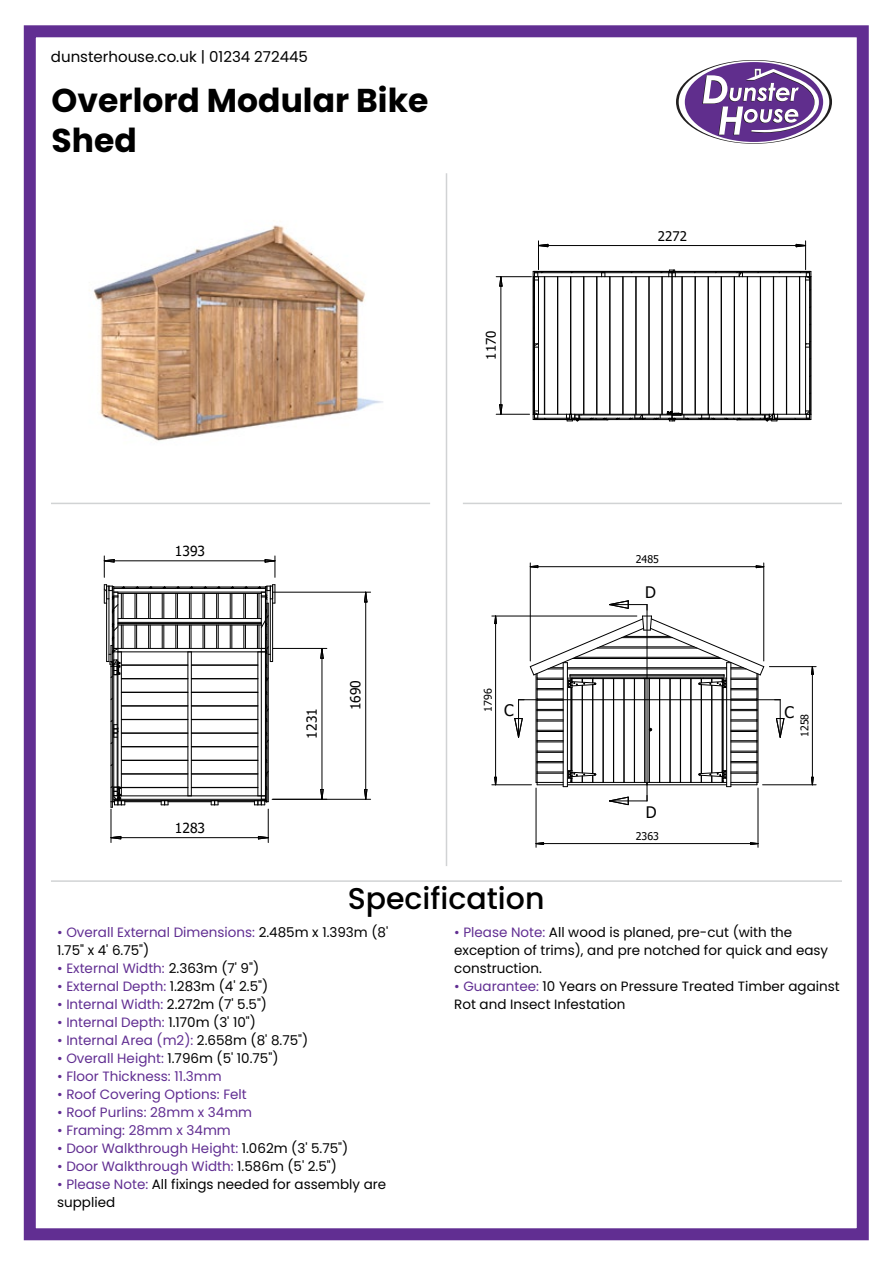
<style>
.page{position:relative;width:893px;height:1263px;background:#fff}
.page>*{position:absolute;margin:0;border:0;box-sizing:border-box;transform-origin:0 0}
.t1{font:700 33px/39.6px "Poppins";color:#000}
.t2{font:500 30px "Poppins";color:#000}
.t3{font:15.9px "Tahoma";color:#000}
.t4{font:15px "Poppins";color:#000}
.t5{font:13.8px "Tahoma";color:#000}
.t6{font:13.5px/18px "Poppins";color:#000}
.t7{font:13.5px "Poppins";color:#612e92}
.t8{font:13.35px "Tahoma";color:#000}
.t9{font:10.65px "Tahoma";color:#000}
.s1{color:#612e92}
.s2{color:#000}
</style>
<div class="page">
<svg style="left:676px;top:60px;width:156px;height:84px"></svg>
<svg style="left:679px;top:61px;width:150px;height:82px"></svg>
<div style="left:685px;top:62px;width:138px;height:80px;background:#602e8d;border-radius:50%"></div>
<svg style="left:702px;top:69px;width:117px;height:66px"></svg>
<div style="left:24px;top:25px;width:845px;height:1215px;border:12px solid #612e92"></div>
<hr style="left:51px;top:880px;width:791px;height:2px;background:#d1d3d4">
<hr style="left:446px;top:173px;width:1px;height:693px;background:#d1d3d4">
<hr style="left:51px;top:503px;width:379px;height:1px;background:#d1d3d4">
<hr style="left:463px;top:503px;width:379px;height:1px;background:#d1d3d4">
<img style="left:89px;top:225px;width:294px;height:216px">
<svg style="left:499px;top:277px;width:3px;height:10px"></svg>
<svg style="left:499px;top:404px;width:3px;height:10px"></svg>
<hr style="left:501px;top:286px;width:1px;height:119px;background:#000">
<hr style="left:496px;top:414px;width:34px;height:1px;background:#000">
<hr style="left:496px;top:276px;width:35px;height:1px;background:#000">
<svg style="left:533px;top:241px;width:279px;height:181px"></svg>
<svg style="left:104px;top:584px;width:172px;height:224px"></svg>
<svg style="left:364px;top:591px;width:3px;height:12px"></svg>
<svg style="left:364px;top:789px;width:3px;height:10px"></svg>
<hr style="left:365px;top:602px;width:1px;height:187px;background:#000">
<hr style="left:272px;top:799px;width:99px;height:1px;background:#000">
<hr style="left:273px;top:592px;width:98px;height:1px;background:#000">
<svg style="left:320px;top:789px;width:4px;height:10px"></svg>
<svg style="left:320px;top:647px;width:4px;height:12px"></svg>
<hr style="left:322px;top:658px;width:1px;height:131px;background:#000">
<hr style="left:273px;top:648px;width:54px;height:1px;background:#000">
<hr style="left:114px;top:560px;width:151px;height:1px;background:#000">
<svg style="left:265px;top:556px;width:11px;height:21px"></svg>
<svg style="left:103px;top:556px;width:12px;height:21px"></svg>
<svg style="left:110px;top:836px;width:12px;height:3px"></svg>
<svg style="left:258px;top:836px;width:10px;height:3px"></svg>
<hr style="left:121px;top:837px;width:137px;height:1px;background:#000">
<hr style="left:111px;top:809px;width:1px;height:33px;background:#000">
<hr style="left:268px;top:809px;width:1px;height:33px;background:#000">
<svg style="left:514px;top:600px;width:270px;height:205px"></svg>
<svg style="left:494px;top:615px;width:3px;height:9px"></svg>
<svg style="left:494px;top:777px;width:3px;height:9px"></svg>
<hr style="left:495px;top:623px;width:1px;height:154px;background:#000">
<hr style="left:492px;top:784px;width:39px;height:1px;background:#000">
<hr style="left:492px;top:616px;width:145px;height:1px;background:#000">
<svg style="left:811px;top:667px;width:3px;height:8px"></svg>
<svg style="left:811px;top:777px;width:3px;height:9px"></svg>
<hr style="left:812px;top:674px;width:1px;height:103px;background:#000">
<hr style="left:769px;top:666px;width:47px;height:1px;background:#000">
<hr style="left:763px;top:784px;width:53px;height:1px;background:#000">
<svg style="left:529px;top:565px;width:9px;height:3px"></svg>
<svg style="left:756px;top:565px;width:9px;height:3px"></svg>
<hr style="left:538px;top:566px;width:218px;height:1px;background:#000">
<hr style="left:763px;top:563px;width:1px;height:98px;background:#000">
<hr style="left:530px;top:563px;width:1px;height:98px;background:#000">
<svg style="left:535px;top:842px;width:9px;height:3px"></svg>
<svg style="left:750px;top:842px;width:8px;height:3px"></svg>
<hr style="left:544px;top:843px;width:206px;height:1px;background:#000">
<hr style="left:536px;top:788px;width:1px;height:59px;background:#000">
<hr style="left:758px;top:788px;width:1px;height:59px;background:#000">
<p class="t4" style="left:51px;top:48px;width:259px">dunsterhouse.co.uk | 01234 272445</p>
<h1 class="t1" style="left:52px;top:81px;width:378px">Overlord Modular Bike<br>Shed</h1>
<p class="t8" style="left:482px;top:360px;width:31px;rotate:-90deg">1170</p>
<p class="t8" style="left:658px;top:227px;width:31px">2272</p>
<p class="t5" style="left:175px;top:541px;width:32px">1393</p>
<p class="t5" style="left:175px;top:818px;width:32px">1283</p>
<p class="t5" style="left:303px;top:739px;width:32px;rotate:-90deg">1231</p>
<p class="t5" style="left:346px;top:710px;width:32px;rotate:-90deg">1690</p>
<p class="t9" style="left:636px;top:552px;width:25px">2485</p>
<p class="t3" style="left:645px;top:581px;width:12px">D</p>
<p class="t9" style="left:481px;top:712px;width:25px;rotate:-90deg">1796</p>
<p class="t3" style="left:504px;top:700px;width:11px">C</p>
<p class="t3" style="left:784px;top:701px;width:11px">C</p>
<p class="t9" style="left:797px;top:737px;width:25px;rotate:-90deg">1258</p>
<p class="t3" style="left:646px;top:802px;width:12px">D</p>
<p class="t9" style="left:636px;top:829px;width:25px">2363</p>
<h2 class="t2" style="left:348px;top:881px;width:198px">Specification</h2>
<p class="t6" style="left:57px;top:923px;width:333px"><span class="s1">• Overall External Dimensions:</span> 2.485m x 1.393m (8'<br>1.75" x 4' 6.75")</p>
<p class="t7" style="left:57px;top:960px;width:204px">• External Width: <span class="s2">2.363m (7' 9")</span></p>
<p class="t7" style="left:57px;top:978px;width:213px">• External Depth: <span class="s2">1.283m (4' 2.5")</span></p>
<p class="t7" style="left:57px;top:996px;width:211px">• Internal Width: <span class="s2">2.272m (7' 5.5")</span></p>
<p class="t7" style="left:57px;top:1014px;width:200px">• Internal Depth: <span class="s2">1.170m (3' 10")</span></p>
<p class="t7" style="left:57px;top:1032px;width:253px">• Internal Area (m2): <span class="s2">2.658m (8' 8.75")</span></p>
<p class="t6" style="left:57px;top:1049px;width:223px"><span class="s1">• Overall Height:</span> 1.796m (5' 10.75")</p>
<p class="t7" style="left:57px;top:1068px;width:166px">• Floor Thickness: 11.3mm</p>
<p class="t7" style="left:57px;top:1086px;width:191px">• Roof Covering Options: Felt</p>
<p class="t7" style="left:57px;top:1104px;width:197px">• Roof Purlins: 28mm x 34mm</p>
<p class="t7" style="left:57px;top:1122px;width:175px">• Framing: 28mm x 34mm</p>
<p class="t7" style="left:57px;top:1140px;width:293px">• Door Walkthrough Height: <span class="s2">1.062m (3' 5.75")</span></p>
<p class="t7" style="left:57px;top:1158px;width:281px">• Door Walkthrough Width: <span class="s2">1.586m (5' 2.5")</span></p>
<p class="t6" style="left:57px;top:1175px;width:331px"><span class="s1">• Please Note:</span> All fixings needed for assembly are supplied</p>
<p class="t6" style="left:454px;top:923px;width:375px"><span class="s1">• Please Note:</span> All wood is planed, pre-cut (with the exception of trims), and pre notched for quick and easy construction.</p>
<p class="t6" style="left:454px;top:977px;width:387px"><span class="s1">• Guarantee:</span> 10 Years on Pressure Treated Timber against<br>Rot and Insect Infestation</p>
</div>
